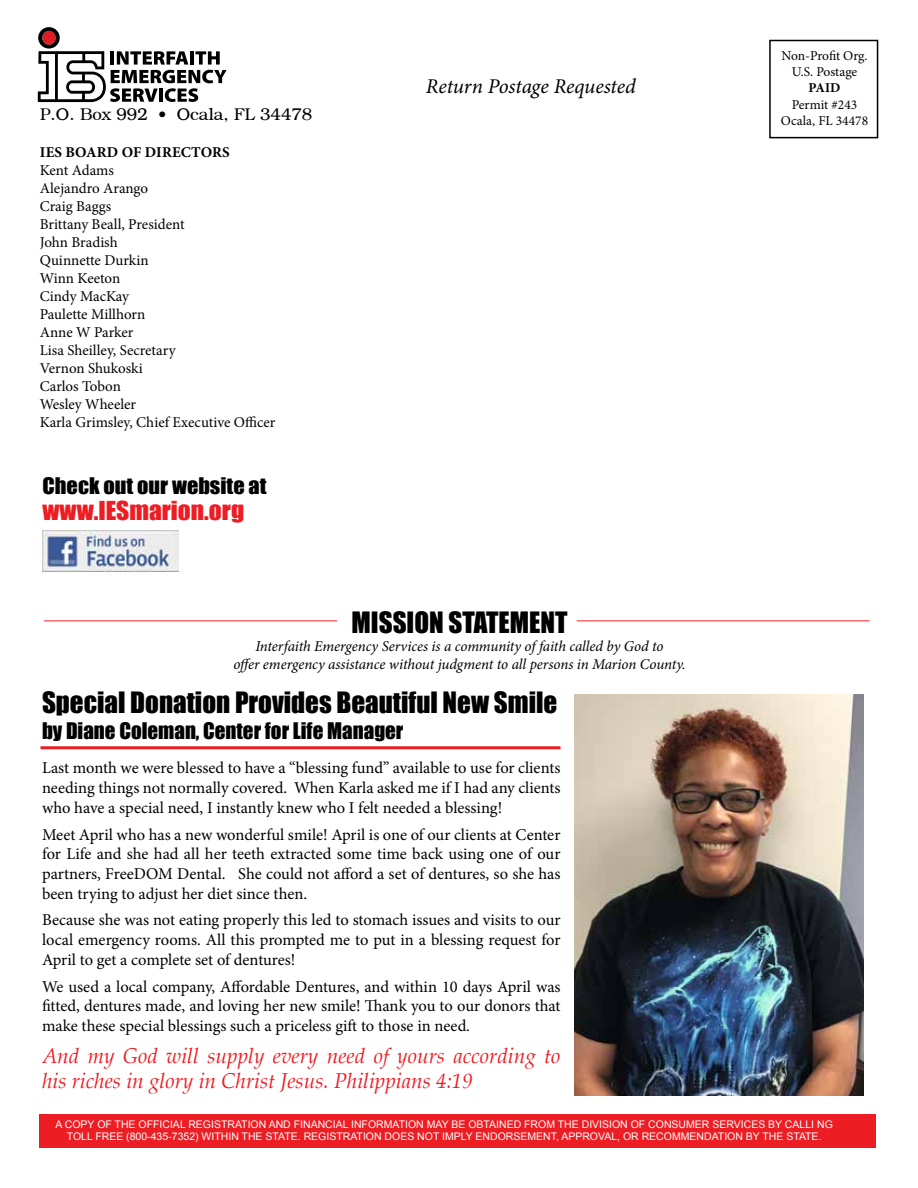
<style>
.page{position:relative;width:918px;height:1188px;background:#fff}
.page>*{position:absolute;margin:0;border:0;box-sizing:border-box;transform-origin:0 0}
.t1{font:27px "Impact";color:#000}
.t2{font:24px "Impact";color:#ed1d24;scale:1.06 1}
.t3{font:italic 21px/25.2px "Palatino";color:#ed1d24}
.t4{font:21px "Impact";color:#000}
.t5{font:italic 21px "Minion Pro";letter-spacing:-.01em;color:#000}
.t6{font:21px "Impact";color:#000;scale:1.06 1}
.t7{font:16.5px/19.8px "Minion Pro";color:#000;text-align:justify}
.t8{font:16.5px "Bookman";color:#000}
.t9{font:15px/18px "Minion Pro";color:#000}
.t10{font:italic 15px/18px "Minion Pro";letter-spacing:-.005em;color:#000;text-align:center}
.t11{font:700 15px "Minion Pro";letter-spacing:.01em;color:#000}
.t12{font:13.5px/16.2px "Minion Pro";color:#000;text-align:center}
.t13{font:700 13.5px "Minion Pro";color:#000}
.t14{font:10.5px/12.6px "Arial";color:#fff;text-align:center}
</style>
<div class="page">
<div style="left:769px;top:40px;width:109px;height:98px;border:2px solid #000"></div>
<img style="left:43px;top:530px;width:136px;height:41px">
<hr style="left:44px;top:621px;width:293px;height:1px;background:#ed1d24">
<hr style="left:577px;top:621px;width:293px;height:1px;background:#ed1d24">
<div style="left:39px;top:1114px;width:837px;height:34px;background:#ed1d24"></div>
<img style="left:574px;top:694px;width:290px;height:401px">
<hr style="left:40px;top:746px;width:521px;height:3px;background:#ed1d24">
<svg style="left:38px;top:27px;width:189px;height:75px"></svg>
<p class="t8" style="left:40px;top:104px;width:274px">P.O. Box 992 • Ocala, FL 34478</p>
<p class="t11" style="left:40px;top:142px;width:191px">IES BOARD OF DIRECTORS</p>
<p class="t9" style="left:40px;top:161px;width:237px">Kent Adams<br>Alejandro Arango<br>Craig Baggs<br>Brittany Beall, President<br>John Bradish<br>Quinnette Durkin<br>Winn Keeton<br>Cindy MacKay<br>Paulette Millhorn<br>Anne W Parker<br>Lisa Sheilley, Secretary<br>Vernon Shukoski<br>Carlos Tobon<br>Wesley Wheeler<br>Karla Grimsley, Chief Executive Officer</p>
<p class="t6" style="left:43px;top:469px;width:213px">Check out our website at</p>
<h2 class="t2" style="left:43px;top:492px;width:192px">www.IESmarion.org</h2>
<p class="t5" style="left:426px;top:72px;width:211px">Return Postage Requested</p>
<h1 class="t1" style="left:352px;top:601px;width:217px">MISSION STATEMENT</h1>
<p class="t10" style="left:233px;top:637px;width:454px">Interfaith Emergency Services is a community of faith called by God to<br>offer emergency assistance without judgment to all persons in Marion County.</p>
<h1 class="t1" style="left:42px;top:682px;width:517px">Special Donation Provides Beautiful New Smile</h1>
<p class="t4" style="left:42px;top:714px;width:363px">by Diane Coleman, Center for Life Manager</p>
<p class="t7" style="left:42px;top:758px;width:520px">Last month we were blessed to have a “blessing fund” available to use for clients needing things not normally covered. When Karla asked me if I had any clients who have a special need, I instantly knew who I felt needed a blessing!</p>
<p class="t7" style="left:42px;top:824px;width:520px">Meet April who has a new wonderful smile! April is one of our clients at Center for Life and she had all her teeth extracted some time back using one of our partners, FreeDOM Dental. She could not afford a set of dentures, so she has been trying to adjust her diet since then.</p>
<p class="t7" style="left:42px;top:910px;width:520px">Because she was not eating properly this led to stomach issues and visits to our local emergency rooms. All this prompted me to put in a blessing request for April to get a complete set of dentures!</p>
<p class="t7" style="left:42px;top:977px;width:520px">We used a local company, Affordable Dentures, and within 10 days April was fitted, dentures made, and loving her new smile! Thank you to our donors that make these special blessings such a priceless gift to those in need.</p>
<p class="t3" style="left:42px;top:1044px;width:520px">And my God will supply every need of yours according to his riches in glory in Christ Jesus. Philippians 4:19</p>
<p class="t12" style="left:781px;top:48px;width:88px">Non-Profit Org.<br>U.S. Postage</p>
<p class="t13" style="left:809px;top:79px;width:33px">PAID</p>
<p class="t12" style="left:781px;top:96px;width:89px">Permit #243<br>Ocala, FL 34478</p>
<p class="t14" style="left:56px;top:1118px;width:779px">A COPY OF THE OFFICIAL REGISTRATION AND FINANCIAL INFORMATION MAY BE OBTAINED FROM THE DIVISION OF CONSUMER SERVICES BY CALLI NG<br>TOLL FREE (800-435-7352) WITHIN THE STATE. REGISTRATION DOES NOT IMPLY ENDORSEMENT, APPROVAL, OR RECOMMENDATION BY THE STATE.</p>
</div>
